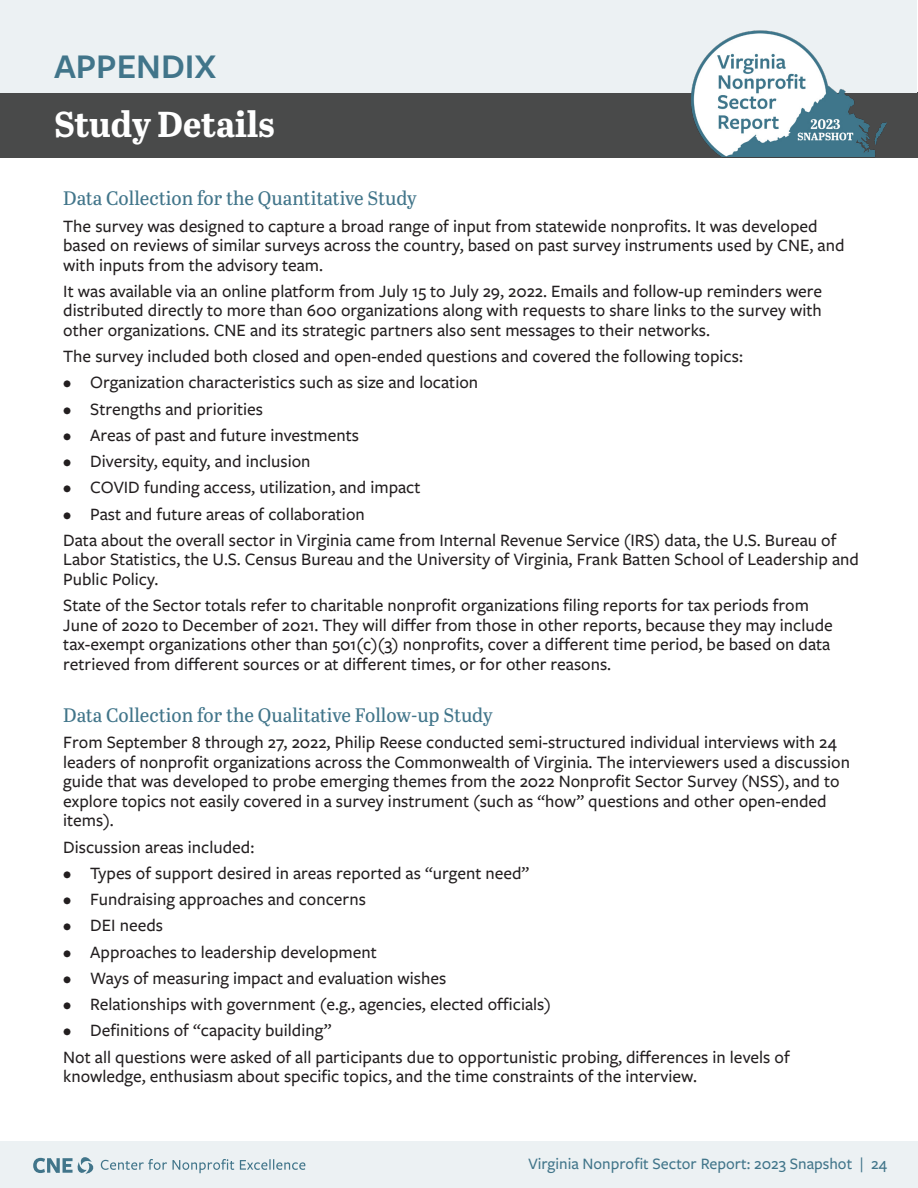
<style>
.page{position:relative;width:918px;height:1188px;background:#fff}
.page>*{position:absolute;margin:0;border:0;box-sizing:border-box;transform-origin:0 0}
.t1{font:700 36px "Abril Titling";letter-spacing:-.005em;color:#fff}
.t2{font:600 36px "Freight Sans Pro";color:#41758a}
.t3{font:19.5px "Abril Titling";color:#41758a}
.t4{font:500 18px/19.5px "Freight Sans Pro";color:#231f20}
.t5{font:500 16.5px "Freight Sans Pro";color:#41758a}
</style>
<div class="page">
<div style="left:0;top:1142px;width:918px;height:46px;background:#ecf1f3"></div>
<svg style="left:33px;top:1157px;width:61px;height:17px"></svg>
<svg style="left:101px;top:1159px;width:66px;height:11px"></svg>
<svg style="left:173px;top:1159px;width:61px;height:14px"></svg>
<svg style="left:240px;top:1159px;width:65px;height:11px"></svg>
<div style="left:0;top:92px;width:918px;height:66px;background:#494a4a"></div>
<div style="left:1px;top:0;width:916px;height:92px;background:#ecf1f3"></div>
<img style="left:691px;top:30px;width:196px;height:128px">
<p class="t2" style="left:54px;top:42px;width:164px">APPENDIX</p>
<p class="t1" style="left:54px;top:98px;width:222px">Study Details</p>
<p class="t3" style="left:63px;top:184px;width:355px">Data Collection for the Quantitative Study</p>
<p class="t4" style="left:63px;top:215px;width:783px">The survey was designed to capture a broad range of input from statewide nonprofits. It was developed based on reviews of similar surveys across the country, based on past survey instruments used by CNE, and with inputs from the advisory team.</p>
<p class="t4" style="left:63px;top:280px;width:760px;text-align:justify">It was available via an online platform from July 15 to July 29, 2022. Emails and follow-up reminders were distributed directly to more than 600 organizations along with requests to share links to the survey with other organizations. CNE and its strategic partners also sent messages to their networks.</p>
<p class="t4" style="left:63px;top:346px;width:681px">The survey included both closed and open-ended questions and covered the following topics:</p>
<p class="t4" style="left:63px;top:372px;width:416px">• Organization characteristics such as size and location</p>
<p class="t4" style="left:63px;top:398px;width:201px">• Strengths and priorities</p>
<p class="t4" style="left:63px;top:424px;width:297px">• Areas of past and future investments</p>
<p class="t4" style="left:63px;top:451px;width:249px">• Diversity, equity, and inclusion</p>
<p class="t4" style="left:63px;top:477px;width:359px">• COVID funding access, utilization, and impact</p>
<p class="t4" style="left:63px;top:503px;width:303px">• Past and future areas of collaboration</p>
<p class="t4" style="left:63px;top:529px;width:797px">Data about the overall sector in Virginia came from Internal Revenue Service (IRS) data, the U.S. Bureau of<br>Labor Statistics, the U.S. Census Bureau and the University of Virginia, Frank Batten School of Leadership and<br>Public Policy.</p>
<p class="t4" style="left:63px;top:595px;width:771px">State of the Sector totals refer to charitable nonprofit organizations filing reports for tax periods from June of 2020 to December of 2021. They will differ from those in other reports, because they may include tax-exempt organizations other than 501(c)(3) nonprofits, cover a different time period, be based on data retrieved from different sources or at different times, or for other reasons.</p>
<p class="t3" style="left:63px;top:701px;width:431px">Data Collection for the Qualitative Follow-up Study</p>
<p class="t4" style="left:63px;top:732px;width:788px">From September 8 through 27, 2022, Philip Reese conducted semi-structured individual interviews with 24 leaders of nonprofit organizations across the Commonwealth of Virginia. The interviewers used a discussion guide that was developed to probe emerging themes from the 2022 Nonprofit Sector Survey (NSS), and to explore topics not easily covered in a survey instrument (such as “how” questions and other open-ended items).</p>
<p class="t4" style="left:63px;top:836px;width:193px">Discussion areas included:</p>
<p class="t4" style="left:63px;top:862px;width:468px">• Types of support desired in areas reported as “urgent need”</p>
<p class="t4" style="left:63px;top:889px;width:304px">• Fundraising approaches and concerns</p>
<p class="t4" style="left:63px;top:915px;width:101px">• DEI needs</p>
<p class="t4" style="left:63px;top:941px;width:315px">• Approaches to leadership development</p>
<p class="t4" style="left:63px;top:967px;width:385px">• Ways of measuring impact and evaluation wishes</p>
<p class="t4" style="left:63px;top:994px;width:489px">• Relationships with government (e.g., agencies, elected officials)</p>
<p class="t4" style="left:63px;top:1020px;width:270px">• Definitions of “capacity building”</p>
<p class="t4" style="left:63px;top:1046px;width:728px">Not all questions were asked of all participants due to opportunistic probing, differences in levels of knowledge, enthusiasm about specific topics, and the time constraints of the interview.</p>
<p class="t5" style="left:529px;top:1153px;width:360px">Virginia Nonprofit Sector Report: 2023 Snapshot | 24</p>
</div>
